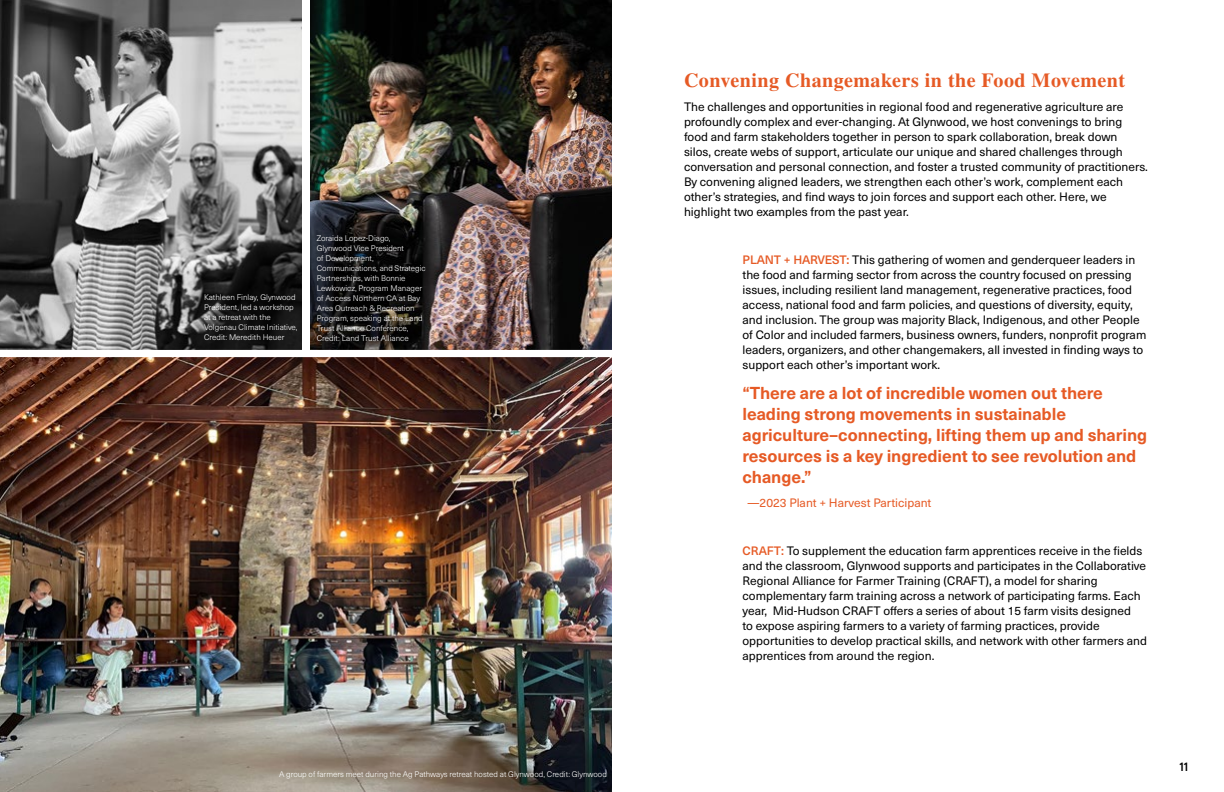
<style>
.page{position:relative;width:1224px;height:792px;background:#fff}
.page>*{position:absolute;margin:0;border:0;box-sizing:border-box;transform-origin:0 0}
.t1{font:700 20px "STIX General";letter-spacing:.025em;color:#e65a25}
.t2{font:700 17px/21px "Neue Haas Unica W1 G";letter-spacing:-.005em;color:#e65a25}
.t3{font:12px/15px "Neue Haas Unica W1 G";color:#000}
.t4{font:12px "Neue Haas Unica W1 G";color:#e65a25}
.t5{font:12px "TT Commons Pro Db";color:#000}
.t6{font:300 8px/10px "Neue Haas Unica W1 G";color:#fff}
.s1{font-weight:500;color:#e65a25}
</style>
<div class="page">
<img style="left:0;top:358px;width:612px;height:434px">
<img style="left:0;top:0;width:302px;height:350px">
<img style="left:310px;top:0;width:302px;height:350px">
<p class="t6" style="left:204px;top:292px;width:95px">Kathleen Finlay, Glynwood<br>President, led a workshop at a retreat with the<br>Volgenau Climate Initiative,<br>Credit: Meredith Heuer</p>
<p class="t6" style="left:317px;top:233px;width:110px">Zoraida Lopez-Diago,<br>Glynwood Vice President<br>of Development,<br>Communications, and Strategic<br>Partnerships, with Bonnie<br>Lewkowicz, Program Manager of Access Northern CA at Bay<br>Area Outreach &amp; Recreation<br>Program, speaking at the Land<br>Trust Alliance Conference,<br>Credit: Land Trust Alliance</p>
<p class="t6" style="left:279px;top:769px;width:329px">A group of farmers meet during the Ag Pathways retreat hosted at Glynwood, Credit: Glynwood</p>
<h1 class="t1" style="left:684px;top:66px;width:443px">Convening Changemakers in the Food Movement</h1>
<p class="t3" style="left:684px;top:99px;width:465px">The challenges and opportunities in regional food and regenerative agriculture are profoundly complex and ever-changing. At Glynwood, we host convenings to bring food and farm stakeholders together in person to spark collaboration, break down<br>silos, create webs of support, articulate our unique and shared challenges through conversation and personal connection, and foster a trusted community of practitioners.<br>By convening aligned leaders, we strengthen each other’s work, complement each other’s strategies, and find ways to join forces and support each other. Here, we highlight two examples from the past year.</p>
<p class="t3" style="left:742px;top:252px;width:405px"><span class="s1">PLANT + HARVEST:</span> This gathering of women and genderqueer leaders in the food and farming sector from across the country focused on pressing issues, including resilient land management, regenerative practices, food access, national food and farm policies, and questions of diversity, equity, and inclusion. The group was majority Black, Indigenous, and other People of Color and included farmers, business owners, funders, nonprofit program leaders, organizers, and other changemakers, all invested in finding ways to support each other’s important work.</p>
<h2 class="t2" style="left:742px;top:381px;width:406px">“There are a lot of incredible women out there leading strong movements in sustainable agriculture–connecting, lifting them up and sharing resources is a key ingredient to see revolution and change.”</h2>
<p class="t4" style="left:748px;top:494px;width:185px">—2023 Plant + Harvest Participant</p>
<p class="t3" style="left:742px;top:543px;width:406px"><span class="s1">CRAFT:</span> To supplement the education farm apprentices receive in the fields and the classroom, Glynwood supports and participates in the Collaborative Regional Alliance for Farmer Training (CRAFT), a model for sharing complementary farm training across a network of participating farms. Each year, Mid-Hudson CRAFT offers a series of about 15 farm visits designed<br>to expose aspiring farmers to a variety of farming practices, provide opportunities to develop practical skills, and network with other farmers and apprentices from around the region.</p>
<p class="t5" style="left:1179px;top:758px;width:10px">11</p>
</div>
